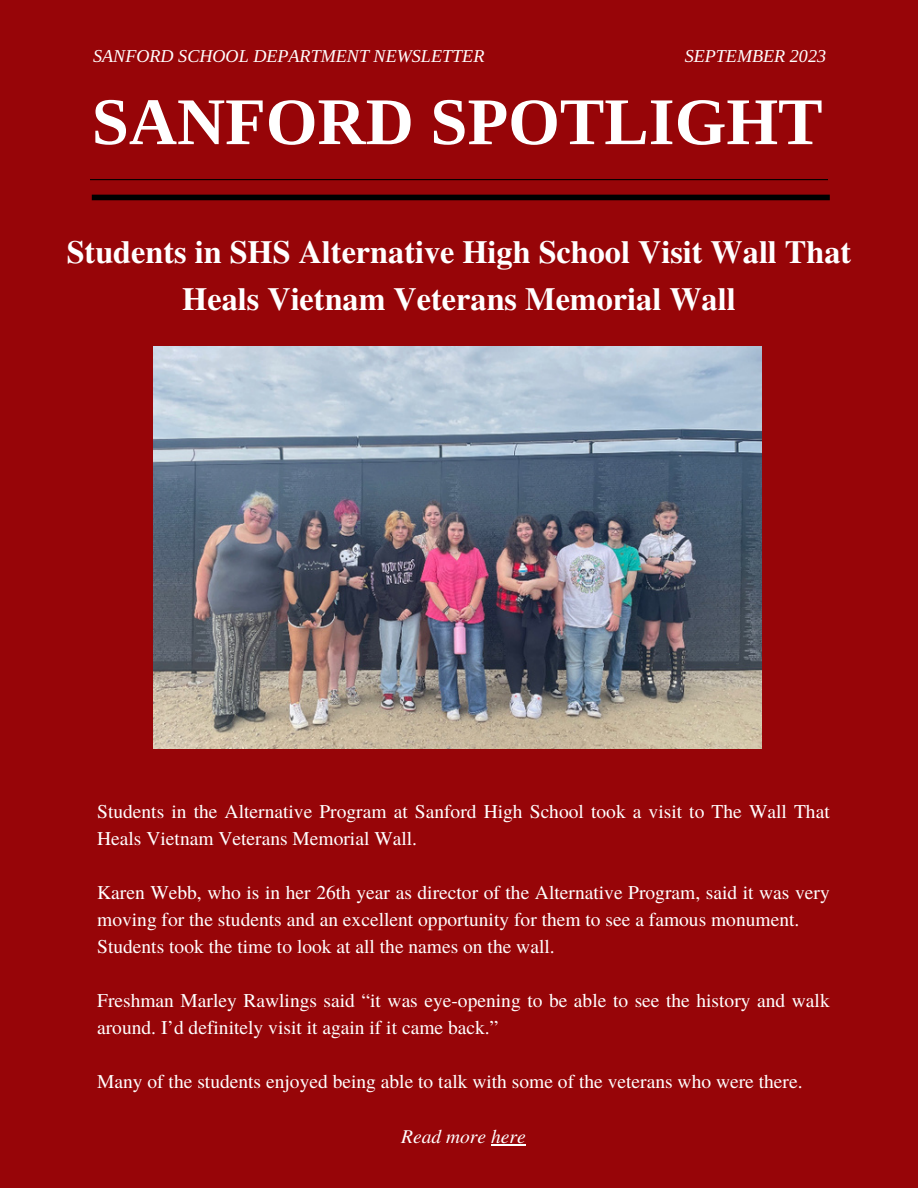
<style>
.page{position:relative;width:918px;height:1188px;background:#970508}
.page>*{position:absolute;margin:0;border:0;box-sizing:border-box;transform-origin:0 0}
.t1{font:700 66.6px "Libra Serif Modern";color:#fff}
.t2{font:700 32.25px/46.2px "Te X Gyre Termes";color:#fff;text-align:center}
.t3{font:19.5px/27px "Te X Gyre Termes";color:#fff}
.t4{font:italic 19.5px "Te X Gyre Termes";color:#fff}
.t5{font:italic 18.15px "Libra Serif Modern";color:#fff}
</style>
<div class="page">
<hr style="left:90px;top:179px;width:738px;height:1px;background:#000">
<div style="left:92px;top:195px;width:738px;height:5px;background:#000"></div>
<img style="left:153px;top:347px;width:609px;height:401px">
<hr style="left:491px;top:1144px;width:35px;height:1px;background:#fff">
<p class="t5" style="left:93px;top:46px;width:393px">SANFORD SCHOOL DEPARTMENT NEWSLETTER</p>
<p class="t5" style="left:685px;top:46px;width:143px">SEPTEMBER 2023</p>
<p class="t1" style="left:92px;top:84px;width:732px">SANFORD SPOTLIGHT</p>
<p class="t2" style="left:67px;top:228px;width:786px">Students in SHS Alternative High School Visit Wall That<br>Heals Vietnam Veterans Memorial Wall</p>
<p class="t3" style="left:97px;top:797px;width:734px">Students in the Alternative Program at Sanford High School took a visit to The Wall That<br>Heals Vietnam Veterans Memorial Wall.</p>
<p class="t3" style="left:97px;top:878px;width:734px">Karen Webb, who is in her 26th year as director of the Alternative Program, said it was very moving for the students and an excellent opportunity for them to see a famous monument.</p>
<p class="t3" style="left:97px;top:932px;width:459px">Students took the time to look at all the names on the wall.</p>
<p class="t3" style="left:97px;top:986px;width:734px">Freshman Marley Rawlings said “it was eye-opening to be able to see the history and walk around. I’d definitely visit it again if it came back.”</p>
<p class="t3" style="left:97px;top:1067px;width:707px">Many of the students enjoyed being able to talk with some of the veterans who were there.</p>
<p class="t4" style="left:401px;top:1122px;width:126px">Read more here</p>
</div>
